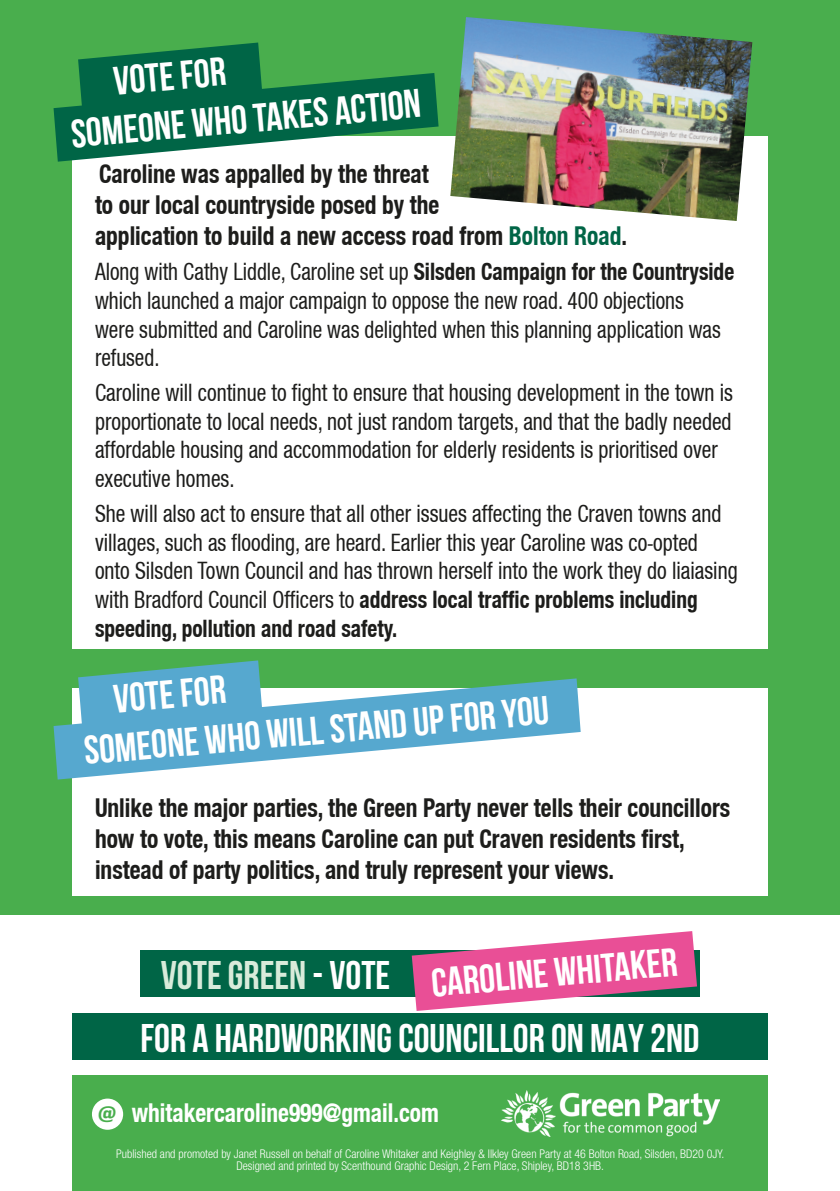
<style>
.page{position:relative;width:840px;height:1191px;background:#fff}
.page>*{position:absolute;margin:0;border:0;box-sizing:border-box;transform-origin:0 0}
.t1{font:700 40px/49px "Bebas Neue";color:#fff}
.t2{font:700 40px "Bebas Neue";color:#d8ebda}
.t3{font:700 condensed 26px/31.2px "Helvetica Neue LT";color:#1d1d1b;scale:.9 1}
.t4{font:700 condensed 26px "Helvetica Neue LT";color:#fff;scale:.9 1}
.t5{font:condensed 24px/28.8px "Helvetica Neue LT";color:#1d1d1b;scale:.9 1}
.t6{font:condensed 24px/28.8px "Helvetica Neue LT";color:#1d1d1b;scale:.89 1}
.t7{font:700 20px "Bebas Neue";color:#49ae4d;scale:1.3 1}
.t8{font:300 condensed 12px/12px "Helvetica Neue LT Std";color:#fff;text-align:center}
.s1{color:#006546}
.s2{font-weight:700}
.s3{color:#fff}
</style>
<div class="page">
<div style="left:0;top:0;width:839px;height:914px;background:#49ae4d"></div>
<div style="left:72px;top:1075px;width:695px;height:116px;background:#49ae4d"></div>
<img style="left:501px;top:1090px;width:218px;height:46px">
<div style="left:140px;top:950px;width:559px;height:46px;background:#006546"></div>
<div style="left:72px;top:1013px;width:695px;height:46px;background:#006546"></div>
<div style="left:72px;top:136px;width:695px;height:512px;background:#fff"></div>
<svg style="left:53px;top:43px;width:385px;height:119px"></svg>
<img style="left:450px;top:17px;width:302px;height:204px">
<svg style="left:411px;top:931px;width:285px;height:80px"></svg>
<div style="left:72px;top:688px;width:695px;height:207px;background:#fff"></div>
<svg style="left:78px;top:660px;width:182px;height:18px"></svg>
<svg style="left:54px;top:678px;width:526px;height:101px;fill:#56a8cf"></svg>
<div style="left:92px;top:1098px;width:31px;height:31px;background:#fff;border-radius:50%"></div>
<p class="t1" style="left:65px;top:60px;width:352px;text-indent:47px;rotate:-5deg">VOTE FOR<br>SOMEONE WHO takes action</p>
<p class="t3" style="left:95px;top:158px;width:592px">Caroline was appalled by the threat<br>to our local countryside posed by the<br>application to build a new access road from <span class="s1">Bolton Road</span>.</p>
<p class="t6" style="left:95px;top:257px;width:719px">Along with Cathy Liddle, Caroline set up <span class="s2">Silsden Campaign for the Countryside </span>which launched a major campaign to oppose the new road. 400 objections<br>were submitted and Caroline was delighted when this planning application was refused.</p>
<p class="t5" style="left:95px;top:378px;width:710px">Caroline will continue to fight to ensure that housing development in the town is proportionate to local needs, not just random targets, and that the badly needed affordable housing and accommodation for elderly residents is prioritised over executive homes.</p>
<p class="t5" style="left:95px;top:499px;width:715px">She will also act to ensure that all other issues affecting the Craven towns and villages, such as flooding, are heard. Earlier this year Caroline was co-opted onto Silsden Town Council and has thrown herself into the work they do liaiasing with Bradford Council Officers to <span class="s2">address local traffic problems including speeding, pollution and road safety.</span></p>
<p class="t1" style="left:78px;top:677px;width:467px;text-indent:33px;rotate:-5deg">VOTE FOR<br>SOMEONE WHO will stand up for you</p>
<p class="t3" style="left:95px;top:791px;width:707px">Unlike the major parties, the Green Party never tells their councillors how to vote, this means Caroline can put Craven residents first, instead of party politics, and truly represent your views.</p>
<p class="t1" style="left:429px;top:958px;width:248px;rotate:-5deg">CAROLINE WHITAKER</p>
<p class="t2" style="left:161px;top:953px;width:231px">VOTE GREEN <span class="s3">- VOTE</span></p>
<p class="t1" style="left:140px;top:1012px;width:560px">FOR A HARDWORKING COUNCILLOR ON MAY 2ND</p>
<p class="t7" style="left:98px;top:1103px;width:15px">@</p>
<p class="t4" style="left:132px;top:1097px;width:343px">whitakercaroline999@gmail.com</p>
<p class="t8" style="left:116px;top:1148px;width:609px">Published and promoted by Janet Russell on behalf of Caroline Whitaker and Keighley &amp; Ilkley Green Party at 46 Bolton Road, Silsden, BD20 0JY.<br>Designed and printed by Scenthound Graphic Design, 2 Fern Place, Shipley, BD18 3HB.</p>
</div>
